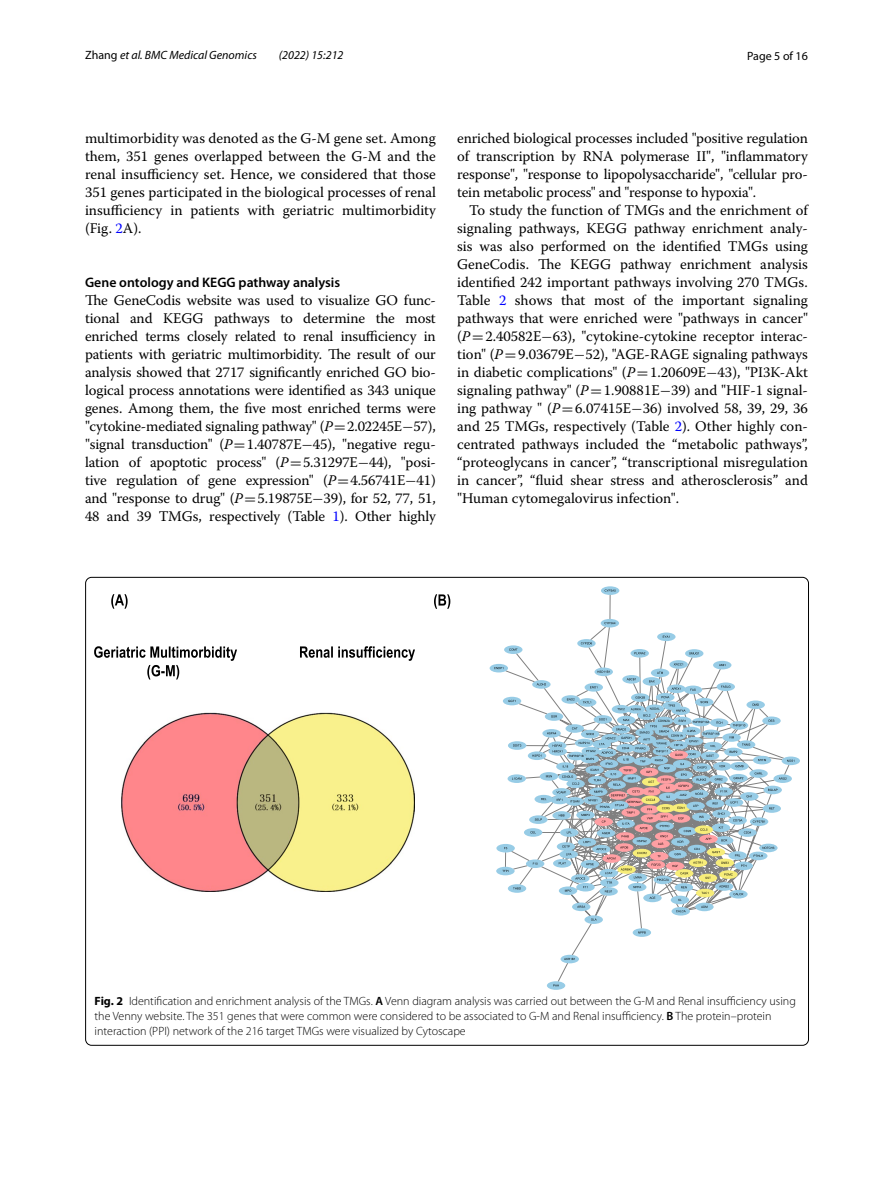
<style>
.page{position:relative;width:893px;height:1187px;background:#fff}
.page>*{position:absolute;margin:0;border:0;box-sizing:border-box;transform-origin:0 0}
.t1{font:14.7px/18px "Warnock Pro";letter-spacing:-.005em;color:#000;text-align:justify}
.t2{font:600 13.8px "Myriad Pro";color:#000}
.t3{font:300 12px/15px "Myriad Pro";color:#000}
.t4{font:italic 12px "Myriad Pro";color:#000}
.t5{font:12px "Myriad Pro";color:#000}
.s1{font-style:normal}
.s2{color:#00f}
.s3{font-style:italic}
.s4{font-family:"MTSY"}
.s5{font-weight:700}
.s6{font-weight:600}
</style>
<div class="page">
<svg style="left:505px;top:594px;width:199px;height:114px"></svg>
<svg style="left:505px;top:741px;width:146px;height:241px"></svg>
<svg style="left:575px;top:656px;width:160px;height:40px"></svg>
<div style="left:601px;top:619px;width:18px;height:8px;background:#97cce6;border-radius:50%"></div>
<svg style="left:604px;top:622px;width:11px;height:2px"></svg>
<svg style="left:622px;top:675px;width:19px;height:8px"></svg>
<svg style="left:627px;top:678px;width:9px;height:2px"></svg>
<svg style="left:601px;top:586px;width:18px;height:9px"></svg>
<svg style="left:605px;top:589px;width:11px;height:2px"></svg>
<svg style="left:630px;top:649px;width:19px;height:8px"></svg>
<svg style="left:634px;top:652px;width:11px;height:2px"></svg>
<svg style="left:595px;top:667px;width:18px;height:9px"></svg>
<svg style="left:597px;top:670px;width:13px;height:2px"></svg>
<svg style="left:577px;top:639px;width:19px;height:8px"></svg>
<svg style="left:581px;top:642px;width:11px;height:2px"></svg>
<div style="left:585px;top:683px;width:18px;height:8px;background:#97cce6;border-radius:50%"></div>
<svg style="left:590px;top:686px;width:7px;height:2px"></svg>
<svg style="left:504px;top:645px;width:18px;height:9px"></svg>
<svg style="left:509px;top:648px;width:9px;height:2px"></svg>
<div style="left:503px;top:696px;width:18px;height:9px;background:#97cce6;border-radius:50%"></div>
<svg style="left:508px;top:699px;width:7px;height:3px"></svg>
<div style="left:490px;top:664px;width:18px;height:8px;background:#97cce6;border-radius:50%"></div>
<svg style="left:494px;top:667px;width:9px;height:2px"></svg>
<svg style="left:532px;top:680px;width:19px;height:8px"></svg>
<svg style="left:537px;top:683px;width:9px;height:2px"></svg>
<svg style="left:657px;top:632px;width:18px;height:9px"></svg>
<svg style="left:663px;top:635px;width:7px;height:2px"></svg>
<div style="left:631px;top:693px;width:18px;height:8px;background:#97cce6;border-radius:50%"></div>
<svg style="left:508px;top:741px;width:18px;height:8px"></svg>
<svg style="left:513px;top:744px;width:8px;height:2px"></svg>
<svg style="left:633px;top:928px;width:18px;height:8px"></svg>
<div style="left:547px;top:981px;width:18px;height:8px;background:#97cce6;border-radius:50%"></div>
<svg style="left:553px;top:984px;width:6px;height:2px"></svg>
<svg style="left:561px;top:954px;width:18px;height:9px"></svg>
<svg style="left:564px;top:957px;width:11px;height:2px"></svg>
<svg style="left:526px;top:859px;width:18px;height:9px"></svg>
<div style="left:508px;top:884px;width:18px;height:8px;background:#97cce6;border-radius:50%"></div>
<svg style="left:513px;top:887px;width:8px;height:2px"></svg>
<svg style="left:496px;top:843px;width:19px;height:9px"></svg>
<svg style="left:496px;top:866px;width:19px;height:9px"></svg>
<svg style="left:502px;top:869px;width:6px;height:2px"></svg>
<div style="left:524px;top:828px;width:18px;height:8px;background:#97cce6;border-radius:50%"></div>
<svg style="left:508px;top:774px;width:18px;height:9px"></svg>
<svg style="left:512px;top:777px;width:9px;height:2px"></svg>
<svg style="left:651px;top:668px;width:18px;height:9px"></svg>
<svg style="left:669px;top:660px;width:19px;height:8px"></svg>
<svg style="left:674px;top:663px;width:9px;height:2px"></svg>
<div style="left:643px;top:677px;width:18px;height:8px;background:#97cce6;border-radius:50%"></div>
<svg style="left:649px;top:680px;width:6px;height:2px"></svg>
<div style="left:656px;top:693px;width:18px;height:8px;background:#97cce6;border-radius:50%"></div>
<svg style="left:667px;top:684px;width:18px;height:9px"></svg>
<svg style="left:672px;top:687px;width:8px;height:2px"></svg>
<svg style="left:684px;top:685px;width:18px;height:9px"></svg>
<svg style="left:690px;top:688px;width:6px;height:2px"></svg>
<svg style="left:685px;top:649px;width:18px;height:8px"></svg>
<svg style="left:689px;top:652px;width:10px;height:2px"></svg>
<div style="left:713px;top:660px;width:18px;height:9px;background:#97cce6;border-radius:50%"></div>
<svg style="left:719px;top:664px;width:6px;height:2px"></svg>
<svg style="left:717px;top:682px;width:18px;height:9px"></svg>
<svg style="left:721px;top:685px;width:9px;height:2px"></svg>
<svg style="left:782px;top:756px;width:18px;height:9px"></svg>
<svg style="left:530px;top:696px;width:264px;height:237px"></svg>
<svg style="left:111px;top:594px;width:17px;height:14px"></svg>
<svg style="left:434px;top:594px;width:16px;height:14px"></svg>
<svg style="left:94px;top:646px;width:143px;height:33px"></svg>
<svg style="left:300px;top:646px;width:115px;height:14px"></svg>
<img style="left:122px;top:712px;width:293px;height:179px">
<p class="t4" style="left:85px;top:48px;width:173px"><span class="s1">Zhang</span> et al. BMC Medical Genomics</p>
<p class="t4" style="left:279px;top:48px;width:66px">(2022) 15:212</p>
<p class="t5" style="left:747px;top:48px;width:62px">Page 5 of 16</p>
<p class="t1" style="left:85px;top:128px;width:352px">multimorbidity was denoted as the G-M gene set. Among them, 351 genes overlapped between the G-M and the renal insufficiency set. Hence, we considered that those 351 genes participated in the biological processes of renal insufficiency in patients with geriatric multimorbidity (Fig. <span class="s2">2</span>A).</p>
<p class="t2" style="left:85px;top:273px;width:257px">Gene ontology and KEGG pathway analysis</p>
<p class="t1" style="left:85px;top:290px;width:352px">The GeneCodis website was used to visualize GO func&shy;tional and KEGG pathways to determine the most enriched terms closely related to renal insufficiency in patients with geriatric multimorbidity. The result of our analysis showed that 2717 significantly enriched GO bio&shy;logical process annotations were identified as 343 unique genes. Among them, the five most enriched terms were "cytokine-mediated signaling pathway" (<span class="s3">P</span><span class="s4">=</span>2.02245E<span class="s4">−</span>57), "signal transduction" (<span class="s3">P</span><span class="s4">=</span>1.40787E<span class="s4">−</span>45), "negative regu&shy;lation of apoptotic process" (<span class="s3">P</span><span class="s4">=</span>5.31297E<span class="s4">−</span>44), "posi&shy;tive regulation of gene expression" (<span class="s3">P</span><span class="s4">=</span>4.56741E<span class="s4">−</span>41) and "response to drug" (<span class="s3">P</span><span class="s4">=</span>5.19875E<span class="s4">−</span>39), for 52, 77, 51, 48 and 39 TMGs, respectively (Table <span class="s2">1</span>). Other highly</p>
<p class="t1" style="left:457px;top:128px;width:352px">enriched biological processes included "positive regulation of transcription by RNA polymerase II", "inflammatory response", "response to lipopolysaccharide", "cellular pro&shy;tein metabolic process" and "response to hypoxia".</p>
<p class="t1" style="left:457px;top:200px;width:352px;text-indent:12px">To study the function of TMGs and the enrichment of signaling pathways, KEGG pathway enrichment analy&shy;sis was also performed on the identified TMGs using GeneCodis. The KEGG pathway enrichment analysis identified 242 important pathways involving 270 TMGs.<br>Table <span class="s2">2</span> shows that most of the important signaling pathways that were enriched were "pathways in cancer" (<span class="s3">P</span><span class="s4">=</span>2.40582E<span class="s4">−</span>63), "cytokine-cytokine receptor interac&shy;tion" (<span class="s3">P</span><span class="s4">=</span>9.03679E<span class="s4">−</span>52), "AGE-RAGE signaling pathways in diabetic complications" (<span class="s3">P</span><span class="s4">=</span>1.20609E<span class="s4">−</span>43), "PI3K-Akt signaling pathway" (<span class="s3">P</span><span class="s4">=</span>1.90881E<span class="s4">−</span>39) and "HIF-1 signal&shy;ing pathway " (<span class="s3">P</span><span class="s4">=</span>6.07415E<span class="s4">−</span>36) involved 58, 39, 29, 36 and 25 TMGs, respectively (Table <span class="s2">2</span>). Other highly con&shy;centrated pathways included the “metabolic pathways”, “proteoglycans in cancer”, “transcriptional misregulation in cancer”, “fluid shear stress and atherosclerosis” and "Human cytomegalovirus infection".</p>
<p class="t3" style="left:95px;top:993px;width:703px"><span class="s5">Fig. 2</span> Identification and enrichment analysis of the TMGs. <span class="s6">A</span> Venn diagram analysis was carried out between the G-M and Renal insufficiency using the Venny website. The 351 genes that were common were considered to be associated to G-M and Renal insufficiency. <span class="s6">B</span> The protein–protein interaction (PPI) network of the 216 target TMGs were visualized by Cytoscape</p>
</div>
